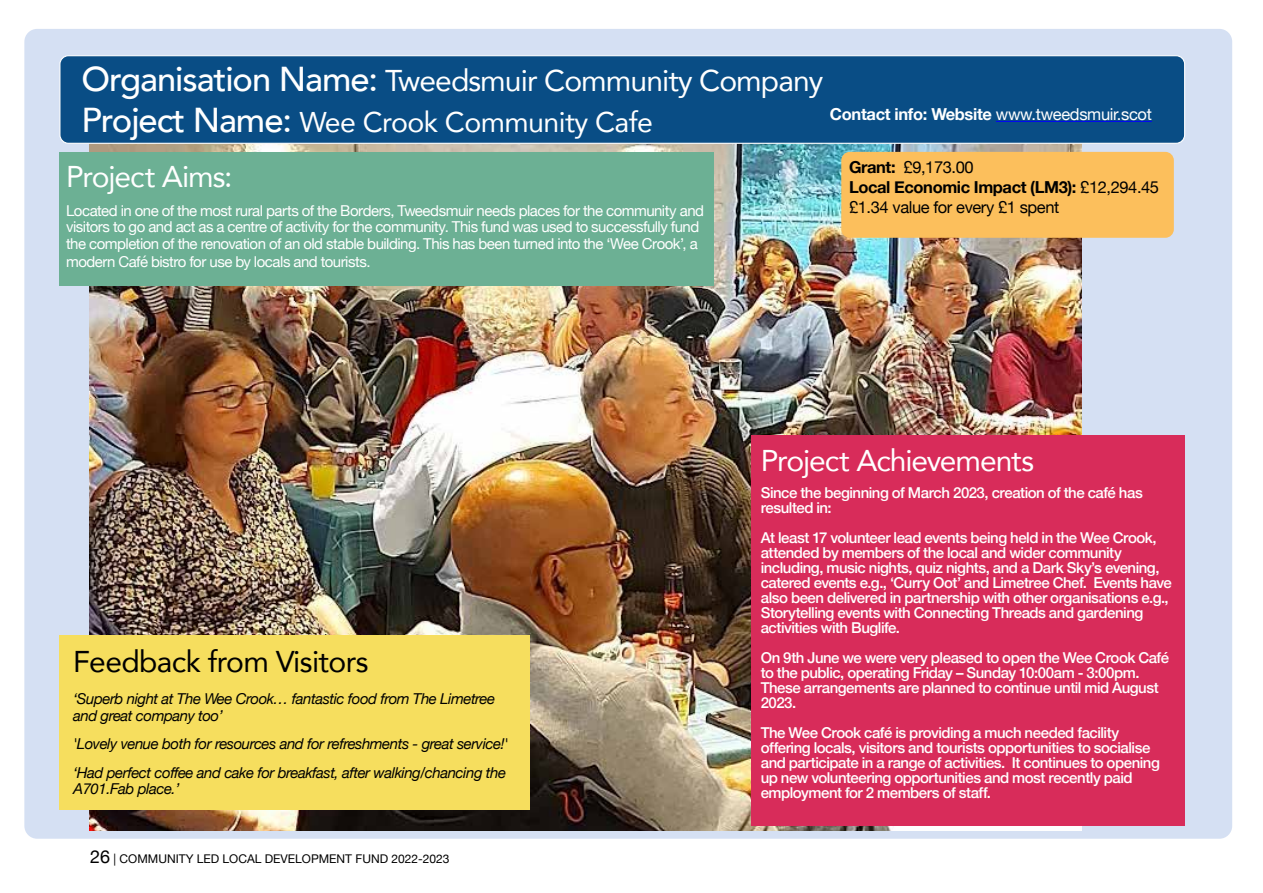
<style>
.page{position:relative;width:1263px;height:893px;background:#fff}
.page>*{position:absolute;margin:0;border:0;box-sizing:border-box;transform-origin:0 0}
.t1{font:30px "Avenir";letter-spacing:-.03em;color:#fff}
.t2{font:30px "Avenir";letter-spacing:-.02em;color:#000}
.t3{font:28.5px "Avenir";letter-spacing:-.02em;color:#fff}
.t4{font:16.5px/19.8px "Helvetica Neue";letter-spacing:-.025em;color:#000}
.t5{font:700 16.5px "Helvetica Neue";letter-spacing:-.02em;color:#fff}
.t6{font:500 15px/15px "Helvetica Neue";letter-spacing:-.03em;color:#fff}
.t7{font:15px/16.5px "Helvetica Neue";letter-spacing:-.035em;color:#fff}
.t8{font:italic 15px/16.5px "Helvetica Neue";letter-spacing:-.03em;color:#000}
.t9{font:12px "Helvetica Neue";color:#000}
.s1{font-weight:500;font-size:34.5px}
.s2{font-weight:400}
.s3{font-weight:700}
.s4{font-size:18px}
</style>
<div class="page">
<div style="left:24px;top:29px;width:1208px;height:810px;background:#d5e0f3;border-radius:13px"></div>
<img style="left:89px;top:144px;width:993px;height:687px">
<div style="left:60px;top:56px;width:1125px;height:87px;background:#094d85;border-radius:9px"></div>
<div style="left:59px;top:55px;width:1126px;height:89px;border:1px solid #fff;border-radius:9px"></div>
<div style="left:59px;top:152px;width:655px;height:133px;background:#6cb094"></div>
<div style="left:841px;top:152px;width:333px;height:86px;background:#fcbf5c;border-radius:9px"></div>
<div style="left:752px;top:435px;width:433px;height:391px;background:#d82c5a"></div>
<div style="left:59px;top:634px;width:471px;height:175px;background:#f6de5e"></div>
<hr style="left:996px;top:121px;width:156px;height:1px;background:#00f">
<h1 class="t1" style="left:81px;top:57px;width:743px"><span class="s1">Organisation Name:</span> Tweedsmuir Community Company</h1>
<h2 class="t3" style="left:81px;top:99px;width:573px"><span class="s1">Project Name:</span> Wee Crook Community Cafe</h2>
<p class="t5" style="left:830px;top:99px;width:323px">Contact info: Website <span class="s2">www.tweedsmuir.scot</span></p>
<h1 class="t1" style="left:66px;top:153px;width:168px">Project Aims:</h1>
<p class="t7" style="left:66px;top:203px;width:639px">Located in one of the most rural parts of the Borders, Tweedsmuir needs places for the community and visitors to go and act as a centre of activity for the community. This fund was used to successfully fund the completion of the renovation of an old stable building. This has been turned into the ‘Wee Crook’, a</p>
<p class="t7" style="left:66px;top:254px;width:306px">modern Café bistro for use by locals and tourists.</p>
<p class="t4" style="left:849px;top:158px;width:312px"><span class="s3">Grant:</span> £9,173.00<br><span class="s3">Local Economic Impact (LM3):</span> £12,294.45 £1.34 value for every £1 spent</p>
<h1 class="t2" style="left:73px;top:637px;width:297px">Feedback from Visitors</h1>
<p class="t8" style="left:73px;top:691px;width:423px">‘Superb night at The Wee Crook… fantastic food from The Limetree and great company too’</p>
<p class="t8" style="left:73px;top:730px;width:437px;line-height:28.5px">'Lovely venue both for resources and for refreshments - great service!' ‘Had perfect coffee and cake for breakfast, after walking/chancing the</p>
<p class="t8" style="left:73px;top:781px;width:108px">A701.Fab place.’</p>
<p class="t9" style="left:90px;top:850px;width:361px"><span class="s4">26</span> | COMMUNITY LED LOCAL DEVELOPMENT FUND 2022-2023</p>
<h1 class="t1" style="left:761px;top:436px;width:275px">Project Achievements</h1>
<p class="t6" style="left:761px;top:484px;width:384px">Since the beginning of March 2023, creation of the café has resulted in:</p>
<p class="t6" style="left:761px;top:529px;width:413px">At least 17 volunteer lead events being held in the Wee Crook, attended by members of the local and wider community including, music nights, quiz nights, and a Dark Sky’s evening, catered events e.g., ‘Curry Oot’ and Limetree Chef. Events have also been delivered in partnership with other organisations e.g., Storytelling events with Connecting Threads and gardening activities with Buglife.</p>
<p class="t6" style="left:761px;top:649px;width:410px">On 9th June we were very pleased to open the Wee Crook Café to the public, operating Friday – Sunday 10:00am - 3:00pm.<br>These arrangements are planned to continue until mid August 2023.</p>
<p class="t6" style="left:761px;top:724px;width:401px">The Wee Crook café is providing a much needed facility offering locals, visitors and tourists opportunities to socialise and participate in a range of activities. It continues to opening up new volunteering opportunities and most recently paid employment for 2 members of staff.</p>
</div>
